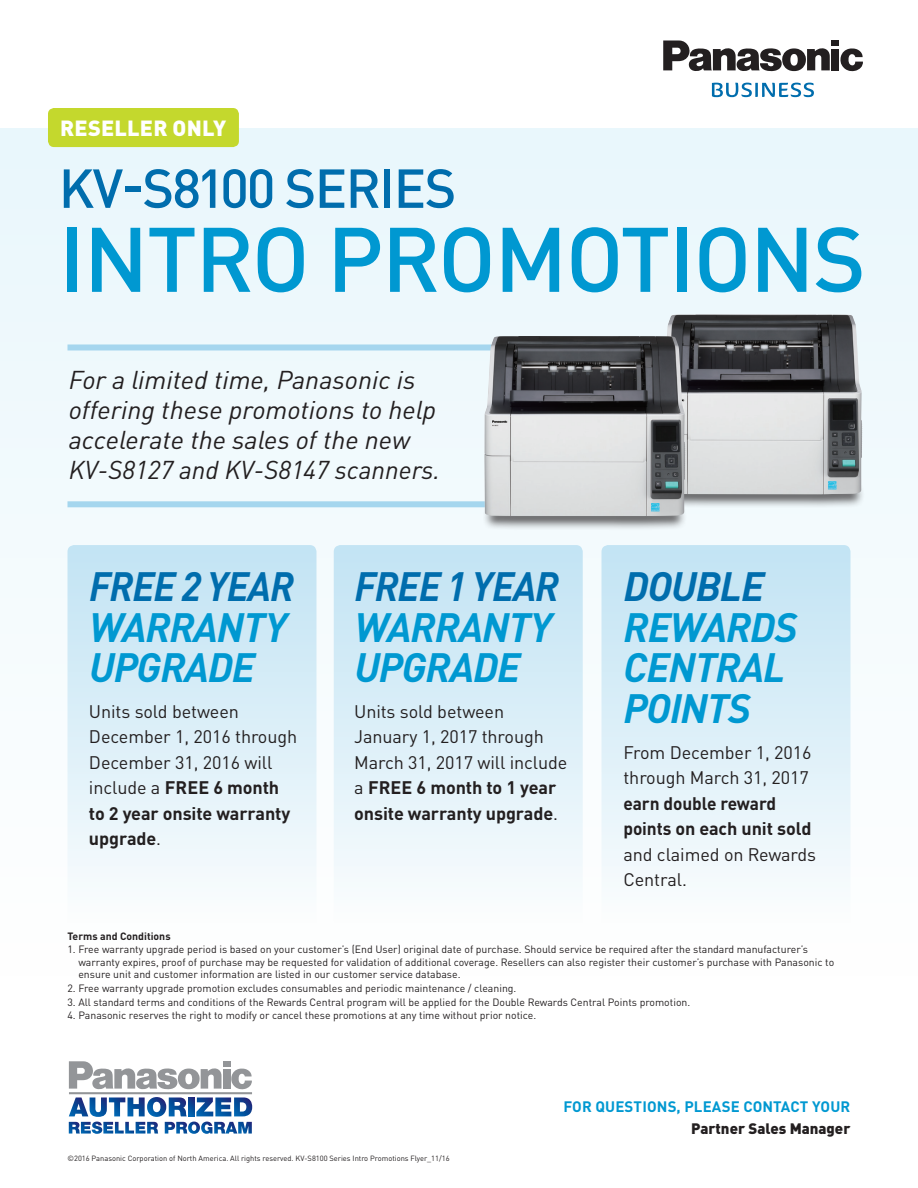
<style>
.page{position:relative;width:918px;height:1188px;background:#fff}
.page>*{position:absolute;margin:0;border:0;box-sizing:border-box;transform-origin:0 0}
.t1{font:500 90px "DINOT";letter-spacing:-.02em;color:#0098d1}
.t2{font:500 54px "DINOT";letter-spacing:-.03em;color:#006dad}
.t3{font:italic 700 40.5px/40.5px "DINOT";letter-spacing:-.03em;color:#0098d1}
.t4{font:italic 25.5px/30px "DINOT";color:#231f20}
.t5{font:900 21.75px "DINOT";letter-spacing:.01em;color:#fff}
.t6{font:18px/25.5px "DINOT";letter-spacing:-.005em;color:#231f20}
.t7{font:700 15px "DINOT";letter-spacing:.01em;color:#0098d1}
.t8{font:900 15px "DINOT";color:#231f20}
.t9{font:10.5px/12.6px "DINOT";color:#231f20}
.t10{font:700 10.5px "DINOT";color:#231f20}
.t11{font:7.5px "DINOT";color:#231f20}
.s1{color:#006dad}
.s2{font-weight:700}
</style>
<div class="page">
<div style="left:0;top:128px;width:918px;height:848px;background:#e9f7fc"></div>
<svg style="left:840px;top:48px;width:23px;height:23px"></svg>
<div style="left:831px;top:40px;width:8px;height:6px;background:#231f20"></div>
<div style="left:831px;top:49px;width:8px;height:21px;background:#231f20"></div>
<svg style="left:663px;top:40px;width:167px;height:31px"></svg>
<svg style="left:712px;top:83px;width:102px;height:14px"></svg>
<div style="left:48px;top:108px;width:191px;height:39px;background:#c4d82d;border-radius:6px"></div>
<svg style="left:69px;top:1061px;width:183px;height:28px"></svg>
<svg style="left:69px;top:1097px;width:183px;height:37px"></svg>
<hr style="left:69px;top:1092px;width:183px;height:2px;background:#939598">
<div style="left:68px;top:344px;width:473px;height:6px;background:#a5d6ee"></div>
<div style="left:68px;top:501px;width:473px;height:6px;background:#a5d6ee"></div>
<svg style="left:68px;top:545px;width:248px;height:378px"></svg>
<svg style="left:334px;top:545px;width:249px;height:378px"></svg>
<svg style="left:602px;top:545px;width:248px;height:378px"></svg>
<div style="left:659px;top:482px;width:205px;height:27px;background:#231f20;opacity:.75"></div>
<img style="left:667px;top:314px;width:195px;height:180px">
<div style="left:482px;top:505px;width:205px;height:26px;background:#231f20;opacity:.75"></div>
<img style="left:484px;top:336px;width:201px;height:180px">
<p class="t5" style="left:60px;top:113px;width:167px">RESELLER ONLY</p>
<p class="t2" style="left:59px;top:154px;width:399px">KV-S8100 SERIES</p>
<p class="t1" style="left:59px;top:202px;width:809px">INTRO PROMOTIONS</p>
<p class="t4" style="left:69px;top:364px;width:373px">For a limited time, Panasonic is offering these promotions to help accelerate the sales of the new<br>KV-S8127 and KV-S8147 scanners.</p>
<p class="t3" style="left:89px;top:565px;width:206px"><span class="s1">FREE 2 YEAR<br></span>WARRANTY<br>UPGRADE</p>
<p class="t3" style="left:354px;top:565px;width:206px"><span class="s1">FREE 1 YEAR<br></span>WARRANTY<br>UPGRADE</p>
<p class="t3" style="left:624px;top:565px;width:175px"><span class="s1">DOUBLE<br></span>REWARDS<br>CENTRAL</p>
<p class="t6" style="left:89px;top:698px;width:151px">Units sold between</p>
<p class="t3" style="left:624px;top:687px;width:128px">POINTS</p>
<p class="t6" style="left:89px;top:724px;width:210px">December 1, 2016 through<br>December 31, 2016 will include a <span class="s2">FREE 6 month to 2 year onsite warranty upgrade</span>.</p>
<p class="t6" style="left:354px;top:698px;width:215px">Units sold between<br>January 1, 2017 through<br>March 31, 2017 will include a <span class="s2">FREE 6 month to 1 year onsite warranty upgrade</span>.</p>
<p class="t6" style="left:623px;top:739px;width:194px">From December 1, 2016 through March 31, 2017 <span class="s2">earn double reward points on each unit sold </span>and claimed on Rewards<br>Central.</p>
<p class="t10" style="left:68px;top:929px;width:105px">Terms and Conditions</p>
<p class="t9" style="left:78px;top:943px;width:757px;text-indent:-11px">1. Free warranty upgrade period is based on your customer’s (End User) original date of purchase. Should service be required after the standard manufacturer’s warranty expires, proof of purchase may be requested for validation of additional coverage. Resellers can also register their customer’s purchase with Panasonic to ensure unit and customer information are listed in our customer service database.</p>
<p class="t9" style="left:68px;top:982px;width:450px">2. Free warranty upgrade promotion excludes consumables and periodic maintenance / cleaning.</p>
<p class="t9" style="left:68px;top:995px;width:624px">3. All standard terms and conditions of the Rewards Central program will be applied for the Double Rewards Central Points promotion.</p>
<p class="t9" style="left:68px;top:1009px;width:470px">4. Panasonic reserves the right to modify or cancel these promotions at any time without prior notice.</p>
<p class="t11" style="left:68px;top:1154px;width:384px">©2016 Panasonic Corporation of North America. All rights reserved. KV-S8100 Series Intro Promotions Flyer_11/16</p>
<p class="t7" style="left:563px;top:1097px;width:288px">FOR QUESTIONS, PLEASE CONTACT YOUR</p>
<p class="t8" style="left:691px;top:1119px;width:161px">Partner Sales Manager</p>
</div>
